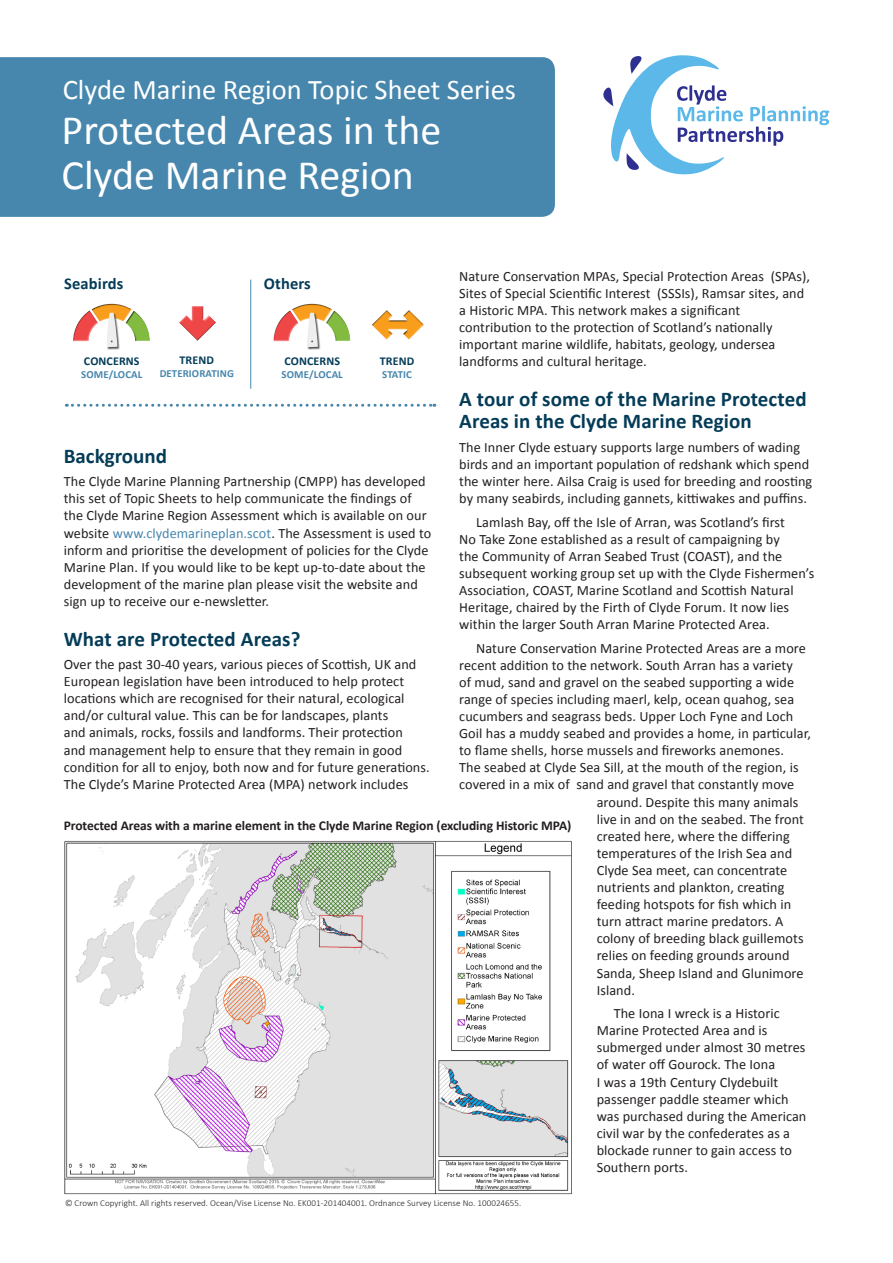
<style>
.page{position:relative;width:893px;height:1263px;background:#fff}
.page>*{position:absolute;margin:0;border:0;box-sizing:border-box;transform-origin:0 0}
.t1{font:42px/45px "Calibri";color:#fff}
.t2{font:28.5px "Calibri";color:#fff}
.t3{font:700 21px/22.5px "Calibri";letter-spacing:.005em;color:#043c58}
.t4{font:700 16.5px "Calibri";letter-spacing:.01em;color:#043c58}
.t5{font:14.25px/17.1px "Calibri";letter-spacing:.005em;color:#231f20}
.t6{font:700 13.5px "Calibri";letter-spacing:-.005em;color:#231f20}
.t7{font:700 12px "Calibri";letter-spacing:.01em;color:#043c58}
.t8{font:700 10.8px "Calibri";letter-spacing:.01em;color:#4787ad}
.t9{font:300 9px "Calibri";letter-spacing:.005em;color:#231f20}
.s1{color:#4787ad}
</style>
<div class="page">
<svg style="left:603px;top:55px;width:226px;height:120px"></svg>
<div style="left:0;top:57px;width:555px;height:160px;background:#4787ad"></div>
<svg style="left:66px;top:404px;width:369px;height:3px"></svg>
<div style="left:370px;top:315px;width:54px;height:27px;background:#fff;opacity:.75"></div>
<div style="left:370px;top:309px;width:54px;height:26px;background:#231f20;opacity:.75"></div>
<div style="left:178px;top:305px;width:40px;height:36px;background:#231f20;opacity:.75"></div>
<hr style="left:250px;top:280px;width:1px;height:109px;background:#4787ad">
<div style="left:290px;top:302px;width:43px;height:19px;background:#231f20;opacity:.75"></div>
<div style="left:324px;top:310px;width:27px;height:32px;background:#231f20;opacity:.75"></div>
<div style="left:307px;top:313px;width:14px;height:37px;background:#231f20;opacity:.75"></div>
<svg style="left:273px;top:304px;width:77px;height:43px"></svg>
<div style="left:90px;top:302px;width:43px;height:19px;background:#231f20;opacity:.75"></div>
<div style="left:107px;top:313px;width:13px;height:37px;background:#231f20;opacity:.75"></div>
<svg style="left:73px;top:304px;width:77px;height:43px"></svg>
<img style="left:64px;top:841px;width:508px;height:354px">
<p class="t2" style="left:63px;top:71px;width:455px">Clyde Marine Region Topic Sheet Series</p>
<p class="t1" style="left:62px;top:108px;width:381px">Protected Areas in the<br>Clyde Marine Region</p>
<p class="t5" style="left:459px;top:267px;width:352px">Nature Conservation MPAs, Special Protection Areas (SPAs), Sites of Special Scientific Interest (SSSIs), Ramsar sites, and a Historic MPA. This network makes a significant contribution to the protection of Scotland’s nationally important marine wildlife, habitats, geology, undersea landforms and cultural heritage.</p>
<p class="t3" style="left:459px;top:387px;width:349px">A tour of some of the Marine Protected<br>Areas in the Clyde Marine Region</p>
<p class="t5" style="left:459px;top:438px;width:355px">The Inner Clyde estuary supports large numbers of wading birds and an important population of redshank which spend the winter here. Ailsa Craig is used for breeding and roosting by many seabirds, including gannets, kittiwakes and puffins.</p>
<p class="t5" style="left:459px;top:513px;width:356px;text-indent:17px">Lamlash Bay, off the Isle of Arran, was Scotland’s first<br>No Take Zone established as a result of campaigning by<br>the Community of Arran Seabed Trust (COAST), and the subsequent working group set up with the Clyde Fishermen’s Association, COAST, Marine Scotland and Scottish Natural Heritage, chaired by the Firth of Clyde Forum. It now lies within the larger South Arran Marine Protected Area.</p>
<p class="t5" style="left:476px;top:639px;width:331px">Nature Conservation Marine Protected Areas are a more</p>
<p class="t5" style="left:459px;top:656px;width:335px">recent addition to the network. South Arran has a variety</p>
<p class="t5" style="left:459px;top:673px;width:336px">of mud, sand and gravel on the seabed supporting a wide</p>
<p class="t5" style="left:459px;top:691px;width:336px">range of species including maerl, kelp, ocean quahog, sea</p>
<p class="t5" style="left:459px;top:708px;width:336px">cucumbers and seagrass beds. Upper Loch Fyne and Loch</p>
<p class="t5" style="left:459px;top:725px;width:353px">Goil has a muddy seabed and provides a home, in particular,</p>
<p class="t5" style="left:459px;top:742px;width:326px">to flame shells, horse mussels and fireworks anemones.</p>
<p class="t5" style="left:459px;top:759px;width:341px">The seabed at Clyde Sea Sill, at the mouth of the region, is</p>
<p class="t5" style="left:459px;top:776px;width:337px">covered in a mix of sand and gravel that constantly move</p>
<p class="t5" style="left:597px;top:793px;width:203px">around. Despite this many animals</p>
<p class="t5" style="left:597px;top:810px;width:209px">live in and on the seabed. The front</p>
<p class="t5" style="left:597px;top:827px;width:195px">created here, where the differing</p>
<p class="t5" style="left:597px;top:844px;width:197px">temperatures of the Irish Sea and</p>
<p class="t5" style="left:597px;top:862px;width:192px">Clyde Sea meet, can concentrate</p>
<p class="t5" style="left:597px;top:879px;width:189px">nutrients and plankton, creating</p>
<p class="t5" style="left:597px;top:896px;width:196px">feeding hotspots for fish which in</p>
<p class="t5" style="left:597px;top:913px;width:188px">turn attract marine predators. A</p>
<p class="t5" style="left:597px;top:930px;width:208px">colony of breeding black guillemots</p>
<p class="t5" style="left:597px;top:947px;width:194px">relies on feeding grounds around</p>
<p class="t5" style="left:597px;top:964px;width:208px">Sanda, Sheep Island and Glunimore</p>
<p class="t5" style="left:597px;top:981px;width:40px">Island.</p>
<p class="t5" style="left:597px;top:1005px;width:211px;text-indent:17px">The Iona I wreck is a Historic<br>Marine Protected Area and is submerged under almost 30 metres of water off Gourock. The Iona<br>I was a 19th Century Clydebuilt passenger paddle steamer which was purchased during the American civil war by the confederates as a blockade runner to gain access to<br>Southern ports.</p>
<p class="t4" style="left:64px;top:273px;width:61px">Seabirds</p>
<p class="t4" style="left:264px;top:273px;width:49px">Others</p>
<p class="t7" style="left:180px;top:353px;width:36px">TREND</p>
<p class="t8" style="left:160px;top:367px;width:76px">DETERIORATING</p>
<p class="t7" style="left:380px;top:353px;width:36px">TREND</p>
<p class="t8" style="left:382px;top:367px;width:31px">STATIC</p>
<p class="t7" style="left:84px;top:353px;width:57px">CONCERNS</p>
<p class="t8" style="left:81px;top:367px;width:63px">SOME/LOCAL</p>
<p class="t7" style="left:284px;top:353px;width:57px">CONCERNS</p>
<p class="t8" style="left:282px;top:367px;width:63px">SOME/LOCAL</p>
<p class="t3" style="left:64px;top:445px;width:105px">Background</p>
<p class="t5" style="left:64px;top:473px;width:369px">The Clyde Marine Planning Partnership (CMPP) has developed this set of Topic Sheets to help communicate the findings of the Clyde Marine Region Assessment which is available on our website <span class="s1">www.clydemarineplan.scot</span>. The Assessment is used to inform and prioritise the development of policies for the Clyde Marine Plan. If you would like to be kept up-to-date about the development of the marine plan please visit the website and sign up to receive our e-newsletter.</p>
<p class="t3" style="left:64px;top:627px;width:238px">What are Protected Areas?</p>
<p class="t5" style="left:64px;top:656px;width:367px">Over the past 30-40 years, various pieces of Scottish, UK and European legislation have been introduced to help protect locations which are recognised for their natural, ecological and/or cultural value. This can be for landscapes, plants<br>and animals, rocks, fossils and landforms. Their protection<br>and management help to ensure that they remain in good condition for all to enjoy, both now and for future generations.<br>The Clyde’s Marine Protected Area (MPA) network includes</p>
<p class="t6" style="left:64px;top:817px;width:509px">Protected Areas with a marine element in the Clyde Marine Region (excluding Historic MPA)</p>
<p class="t9" style="left:65px;top:1198px;width:458px">© Crown Copyright. All rights reserved. Ocean/Vise License No. EK001-201404001. Ordnance Survey License No. 100024655.</p>
</div>
